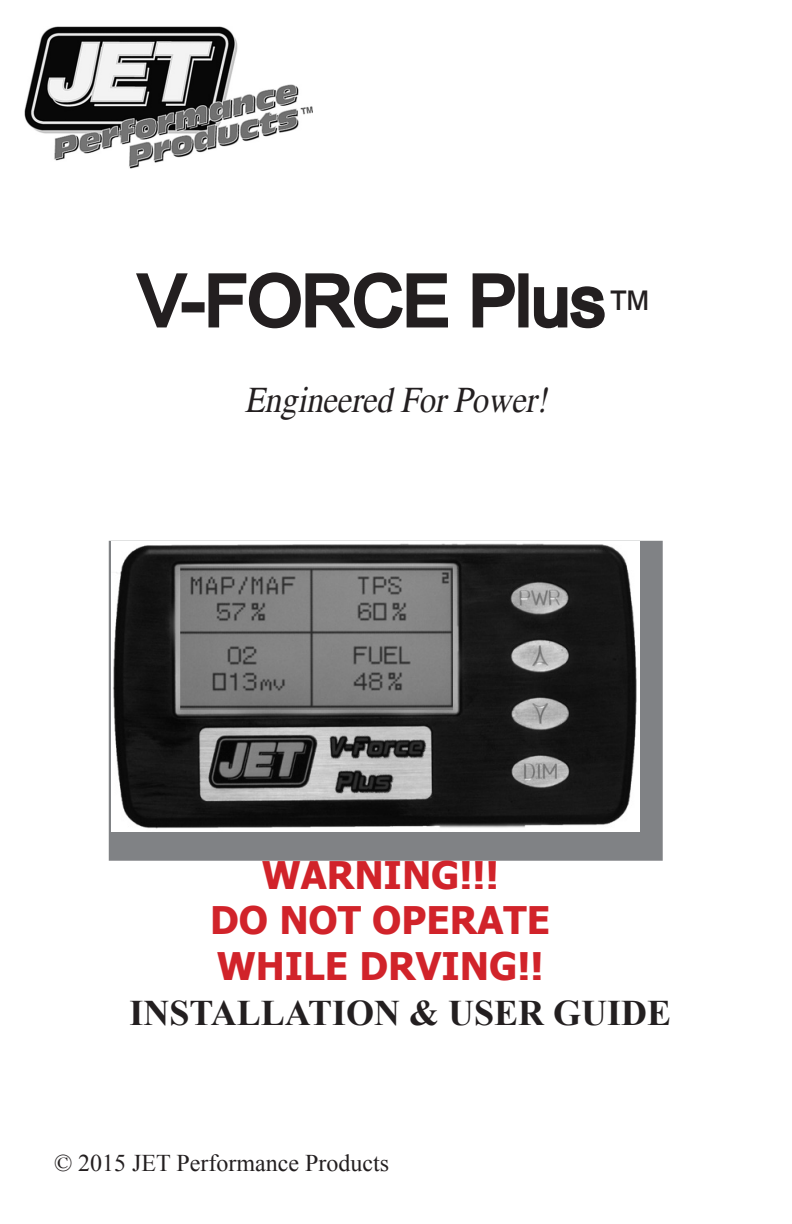
<style>
.page{position:relative;width:792px;height:1224px;background:#fff}
.page>*{position:absolute;margin:0;border:0;box-sizing:border-box;transform-origin:0 0}
.t1{font:70px "Arial";color:#231f20}
.t2{font:700 38px/45.6px "Tahoma";color:#d1232a;text-align:center}
.t3{font:700 36px "Times New Roman";color:#231f20}
.t4{font:italic 36px "Times";color:#231f20;scale:.9 1}
.t5{font:24px "Times New Roman";color:#231f20}
.s1{font-size:48px}
</style>
<div class="page">
<div style="left:109px;top:541px;width:554px;height:320px;background:#808285;border:8px solid #808285"></div>
<svg style="left:136px;top:273px;width:55px;height:55px"></svg>
<div style="left:182px;top:302px;width:23px;height:10px;border:4px solid #231f20"></div>
<svg style="left:208px;top:272px;width:240px;height:57px"></svg>
<svg style="left:472px;top:273px;width:43px;height:55px"></svg>
<div style="left:518px;top:273px;width:11px;height:54px;border:4px solid #231f20"></div>
<svg style="left:533px;top:286px;width:72px;height:43px"></svg>
<img style="left:24px;top:27px;width:288px;height:142px">
<img style="left:111px;top:542px;width:529px;height:289px">
<h1 class="t1" style="left:139px;top:255px;width:516px">V-FORCE Plus<span class="s1">™</span></h1>
<p class="t4" style="left:245px;top:379px;width:346px">Engineered ForPower!</p>
<p class="t2" style="left:210px;top:850px;width:341px">WARNING!!!<br>DO NOT OPERATE<br>WHILE DRVING!!</p>
<p class="t3" style="left:129px;top:988px;width:543px">INSTALLATION &amp; USER GUIDE</p>
<p class="t5" style="left:54px;top:1147px;width:337px">© 2015 JET Performance Products</p>
</div>
